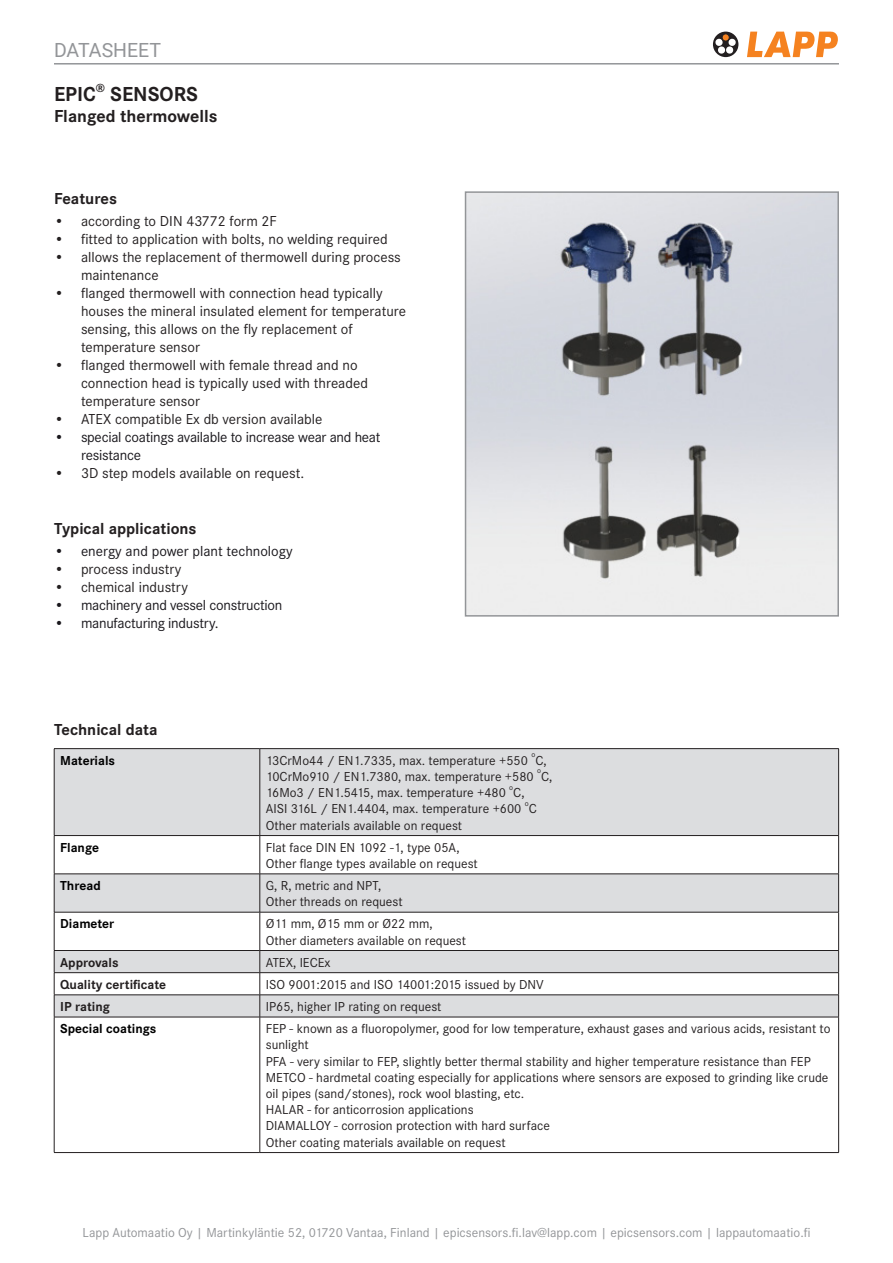
<style>
.page{position:relative;width:893px;height:1263px;background:#fff}
.page>*{position:absolute;margin:0;border:0;box-sizing:border-box;transform-origin:0 0}
.Main_headline_14pt_bold{font:700 21px "Corporate STOT";color:#231f20}
.t1{font:19.5px "Roboto";color:#939598}
.Main_headline_14pt_bold-2{font:700 18px "Corporate STOT";color:#231f20}
.Body_headline_11pt_bold{font:700 16.5px "Corporate STOT";color:#231f20}
.t2{font:15px/18px "Corporate STOT";color:#231f20}
.t3{font:15px/18px "Corporate STOT";letter-spacing:-.02em;color:#19171c}
.t4{font:15px "Corporate STOT";color:#19171c}
.Bullets_10pt{font:13.5px/16.2px "Corporate STOT";color:#231f20}
.Table_text_9pt{font:13.5px "Corporate STOT";color:#231f20}
.t5{font:13.5px "Corporate STOT";color:#939598}
.Table_text_9pt_bold{font:700 13.5px "Corporate STOT";color:#000001}
.Table_text_9pt_bold-2{font:700 13.5px "Corporate STOT";color:#231f20}
.Table_text_9pt-2{font:7.8px "Corporate STOT";color:#231f20}
</style>
<div class="page">
<svg style="left:747px;top:32px;width:91px;height:25px"></svg>
<div style="left:713px;top:32px;width:25px;height:25px;background:#231f20;border-radius:50%"></div>
<svg style="left:715px;top:38px;width:21px;height:16px"></svg>
<div style="left:722px;top:34px;width:7px;height:7px;background:#f58220;border-radius:50%"></div>
<div style="left:722px;top:34px;width:7px;height:7px;border:1px solid #231f20;border-radius:50%"></div>
<img style="left:468px;top:194px;width:368px;height:420px">
<div style="left:465px;top:191px;width:374px;height:426px;border:2px solid #939598"></div>
<svg style="left:55px;top:749px;width:783px;height:268px;fill:#dcdddf"></svg>
<hr style="left:54px;top:748px;width:206px;height:1px;background:#231f20">
<hr style="left:54px;top:749px;width:1px;height:86px;background:#231f20">
<hr style="left:54px;top:835px;width:206px;height:1px;background:#231f20">
<hr style="left:54px;top:836px;width:1px;height:38px;background:#231f20">
<hr style="left:54px;top:874px;width:206px;height:1px;background:#231f20">
<hr style="left:54px;top:874px;width:1px;height:38px;background:#231f20">
<hr style="left:54px;top:912px;width:206px;height:1px;background:#231f20">
<hr style="left:54px;top:912px;width:1px;height:38px;background:#231f20">
<hr style="left:54px;top:950px;width:206px;height:1px;background:#231f20">
<hr style="left:54px;top:972px;width:206px;height:1px;background:#231f20">
<hr style="left:54px;top:994px;width:206px;height:1px;background:#231f20">
<svg style="left:54px;top:951px;width:1px;height:66px"></svg>
<hr style="left:54px;top:1017px;width:206px;height:1px;background:#231f20">
<hr style="left:54px;top:1017px;width:1px;height:135px;background:#231f20">
<hr style="left:54px;top:1152px;width:206px;height:1px;background:#231f20">
<hr style="left:260px;top:1017px;width:1px;height:135px;background:#231f20">
<hr style="left:838px;top:1017px;width:1px;height:135px;background:#231f20">
<hr style="left:260px;top:748px;width:579px;height:1px;background:#231f20">
<hr style="left:260px;top:749px;width:1px;height:86px;background:#231f20">
<hr style="left:838px;top:749px;width:1px;height:86px;background:#231f20">
<hr style="left:260px;top:835px;width:579px;height:1px;background:#231f20">
<hr style="left:260px;top:836px;width:1px;height:38px;background:#231f20">
<hr style="left:838px;top:836px;width:1px;height:38px;background:#231f20">
<hr style="left:260px;top:874px;width:579px;height:1px;background:#231f20">
<hr style="left:260px;top:874px;width:1px;height:38px;background:#231f20">
<hr style="left:838px;top:874px;width:1px;height:38px;background:#231f20">
<hr style="left:260px;top:912px;width:579px;height:1px;background:#231f20">
<hr style="left:260px;top:912px;width:1px;height:38px;background:#231f20">
<hr style="left:838px;top:912px;width:1px;height:38px;background:#231f20">
<hr style="left:260px;top:950px;width:579px;height:1px;background:#231f20">
<hr style="left:260px;top:972px;width:579px;height:1px;background:#231f20">
<hr style="left:260px;top:994px;width:579px;height:1px;background:#231f20">
<svg style="left:260px;top:951px;width:1px;height:66px"></svg>
<svg style="left:838px;top:951px;width:1px;height:66px"></svg>
<hr style="left:260px;top:1017px;width:579px;height:1px;background:#231f20">
<hr style="left:260px;top:1152px;width:579px;height:1px;background:#231f20">
<hr style="left:54px;top:63px;width:785px;height:2px;background:#939598">
<h2 class="t1" style="left:54px;top:36px;width:109px">DATASHEET</h2>
<p class="Main_headline_14pt_bold" style="left:54px;top:82px;width:146px">EPIC<sup>®</sup> SENSORS</p>
<p class="Main_headline_14pt_bold-2" style="left:54px;top:106px;width:165px">Flanged thermowells</p>
<p class="Body_headline_11pt_bold" style="left:54px;top:189px;width:65px">Features</p>
<p class="t2" style="left:54px;top:212px;width:224px">• according to DIN 43772 form 2F</p>
<p class="t2" style="left:54px;top:230px;width:335px">• fitted to application with bolts, no welding required</p>
<p class="t2" style="left:81px;top:248px;width:321px;text-indent:-27px">• allows the replacement of thermowell during process maintenance</p>
<p class="t2" style="left:81px;top:284px;width:327px;text-indent:-27px">• flanged thermowell with connection head typically houses the mineral insulated element for temperature sensing, this allows on the fly replacement of temperature sensor</p>
<p class="t2" style="left:81px;top:356px;width:288px;text-indent:-27px">• flanged thermowell with female thread and no connection head is typically used with threaded temperature sensor</p>
<p class="t2" style="left:54px;top:410px;width:270px">• ATEX compatible Ex db version available</p>
<p class="t3" style="left:81px;top:428px;width:301px;text-indent:-27px">• special coatings available to increase wear and heat resistance</p>
<p class="t2" style="left:54px;top:464px;width:252px">• 3D step models available on request.</p>
<p class="Body_headline_11pt_bold" style="left:54px;top:519px;width:144px">Typical applications</p>
<p class="t4" style="left:54px;top:543px;width:240px">• energy and power plant technology</p>
<p class="t2" style="left:54px;top:560px;width:129px">• process industry</p>
<p class="t2" style="left:54px;top:578px;width:135px">• chemical industry</p>
<p class="t3" style="left:54px;top:596px;width:230px">• machinery and vessel construction</p>
<p class="t3" style="left:54px;top:614px;width:166px">• manufacturing industry.</p>
<p class="Body_headline_11pt_bold" style="left:54px;top:720px;width:105px">Technical data</p>
<p class="Table_text_9pt_bold" style="left:60px;top:752px;width:56px">Materials</p>
<p class="Table_text_9pt" style="left:266px;top:752px;width:264px">13CrMo44 / EN1.7335, max. temperature +550</p>
<p class="Table_text_9pt-2" style="left:531px;top:750px;width:5px">o</p>
<p class="Table_text_9pt" style="left:535px;top:752px;width:13px">C,</p>
<p class="Table_text_9pt-2" style="left:537px;top:766px;width:5px">o</p>
<p class="Table_text_9pt" style="left:266px;top:769px;width:269px">10CrMo910 / EN1.7380, max. temperature +580</p>
<p class="Table_text_9pt" style="left:541px;top:769px;width:13px">C,</p>
<p class="Table_text_9pt-2" style="left:509px;top:783px;width:5px">o</p>
<p class="Table_text_9pt" style="left:513px;top:785px;width:13px">C,</p>
<p class="Table_text_9pt" style="left:266px;top:801px;width:257px">AISI 316L / EN1.4404, max. temperature +600</p>
<p class="Table_text_9pt" style="left:266px;top:785px;width:242px">16Mo3 / EN1.5415, max. temperature +480</p>
<p class="Table_text_9pt-2" style="left:525px;top:799px;width:5px">o</p>
<p class="Table_text_9pt" style="left:529px;top:801px;width:10px">C</p>
<p class="Table_text_9pt" style="left:266px;top:817px;width:198px">Other materials available on request</p>
<p class="Table_text_9pt_bold" style="left:60px;top:839px;width:40px">Flange</p>
<p class="Table_text_9pt" style="left:266px;top:839px;width:195px">Flat face DIN EN 1092 -1, type 05A,</p>
<p class="Table_text_9pt" style="left:266px;top:856px;width:214px">Other flange types available on request</p>
<p class="Table_text_9pt_bold" style="left:60px;top:878px;width:42px">Thread</p>
<p class="Table_text_9pt" style="left:266px;top:878px;width:117px">G, R, metric and NPT,</p>
<p class="Table_text_9pt" style="left:266px;top:894px;width:138px">Other threads on request</p>
<p class="Table_text_9pt_bold" style="left:60px;top:916px;width:56px">Diameter</p>
<p class="Bullets_10pt" style="left:266px;top:916px;width:168px">Ø11 mm, Ø15 mm or Ø22 mm,</p>
<p class="Bullets_10pt" style="left:266px;top:932px;width:202px">Other diameters available on request</p>
<p class="Table_text_9pt_bold-2" style="left:60px;top:954px;width:60px">Approvals</p>
<p class="Table_text_9pt" style="left:266px;top:954px;width:66px">ATEX, IECEx</p>
<p class="Table_text_9pt_bold-2" style="left:60px;top:977px;width:107px">Quality certificate</p>
<p class="Table_text_9pt" style="left:266px;top:977px;width:279px">ISO 9001:2015 and ISO 14001:2015 issued by DNV</p>
<p class="Table_text_9pt_bold-2" style="left:60px;top:999px;width:51px">IP rating</p>
<p class="Table_text_9pt" style="left:266px;top:999px;width:177px">IP65, higher IP rating on request</p>
<p class="Table_text_9pt_bold" style="left:60px;top:1021px;width:98px">Special coatings</p>
<p class="Bullets_10pt" style="left:266px;top:1021px;width:566px">FEP - known as a fluoropolymer, good for low temperature, exhaust gases and various acids, resistant to sunlight</p>
<p class="Bullets_10pt" style="left:266px;top:1053px;width:546px">PFA - very similar to FEP, slightly better thermal stability and higher temperature resistance than FEP</p>
<p class="Bullets_10pt" style="left:266px;top:1069px;width:564px">METCO - hardmetal coating especially for applications where sensors are exposed to grinding like crude oil pipes (sand/stones), rock wool blasting, etc.</p>
<p class="Bullets_10pt" style="left:266px;top:1102px;width:209px">HALAR - for anticorrosion applications</p>
<p class="Bullets_10pt" style="left:266px;top:1118px;width:286px">DIAMALLOY - corrosion protection with hard surface</p>
<p class="Bullets_10pt" style="left:266px;top:1134px;width:241px">Other coating materials available on request</p>
<p class="t5" style="left:83px;top:1225px;width:729px">Lapp Automaatio Oy | Martinkyläntie 52, 01720 Vantaa, Finland | epicsensors.fi.lav@lapp.com | epicsensors.com | lappautomaatio.fi</p>
</div>
